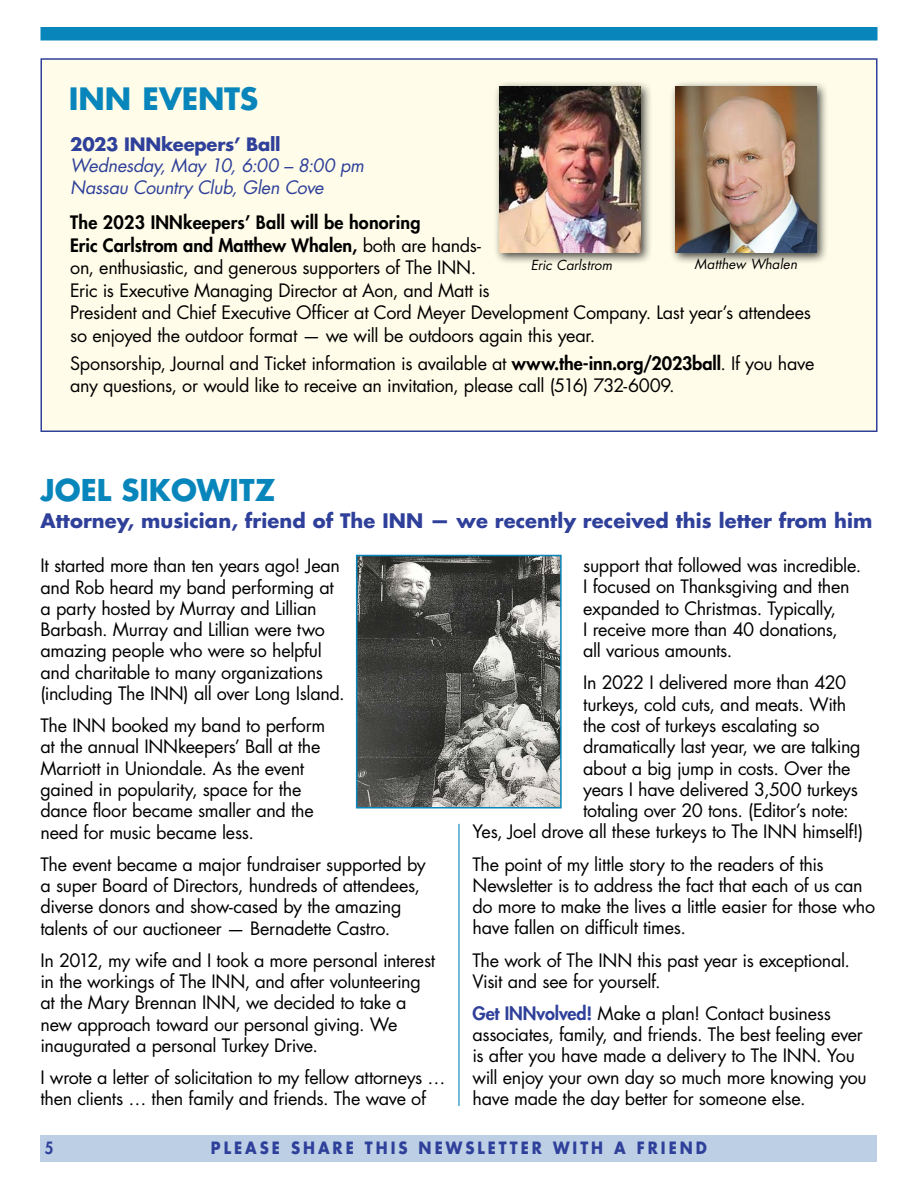
<style>
.page{position:relative;width:918px;height:1188px;background:#fff}
.page>*{position:absolute;margin:0;border:0;box-sizing:border-box;transform-origin:0 0}
.t1{font:700 30px "Futura Std";letter-spacing:-.005em;color:#0886bb}
.t2{font:700 29.25px "Futura Std";color:#0886bb}
.t3{font:700 19.5px "Futura Std";letter-spacing:.005em;color:#2f409a}
.t4{font:18px/21.3px "Futura Std";letter-spacing:-.015em;color:#000}
.t5{font:italic 18px/21.6px "Futura Std";letter-spacing:-.015em;color:#2f409a}
.t6{font:700 18px "Futura Std";letter-spacing:-.01em;color:#2f409a}
.t7{font:700 16.5px "Futura Std";letter-spacing:.2em;color:#2f409a;scale:.9 1}
.t8{font:800 16.5px "Futura Std";color:#2f409a;scale:.9 1}
.t9{font:italic 13.5px "Futura Std";letter-spacing:.005em;color:#000}
.s1{font-weight:800}
.s2{font-weight:800;color:#2f409a}
</style>
<div class="page">
<div style="left:40px;top:1135px;width:838px;height:27px;background:#bccfe5"></div>
<div style="left:40px;top:27px;width:838px;height:13px;background:#0886bb"></div>
<div style="left:40px;top:58px;width:838px;height:374px;background:#fffde9;border:2px solid #2f409a"></div>
<div style="left:493px;top:80px;width:160px;height:185px;background:#000;opacity:.75"></div>
<img style="left:500px;top:86px;width:141px;height:167px">
<div style="left:669px;top:80px;width:160px;height:185px;background:#000;opacity:.75"></div>
<img style="left:675px;top:86px;width:142px;height:167px">
<img style="left:359px;top:558px;width:200px;height:247px">
<div style="left:356px;top:555px;width:206px;height:253px;border:2px solid #0886bb"></div>
<hr style="left:458px;top:824px;width:2px;height:282px;background:#0886bb">
<h1 class="t1" style="left:69px;top:79px;width:191px">INN EVENTS</h1>
<p class="t6" style="left:70px;top:132px;width:212px">2023 INNkeepers’ Ball</p>
<p class="t5" style="left:70px;top:155px;width:295px">Wednesday, May 10, 6:00 – 8:00 pm<br>Nassau Country Club, Glen Cove</p>
<p class="t4" style="left:70px;top:212px;width:742px;line-height:22.5px"><span class="s1">The 2023 INNkeepers’ Ball will be honoring<br>Eric Carlstrom and Matthew Whalen,</span> both are hands-<br>on, enthusiastic, and generous supporters of The INN.<br>Eric is Executive Managing Director at Aon, and Matt is<br>President and Chief Executive Officer at Cord Meyer Development Company. Last year’s attendees so enjoyed the outdoor format — we will be outdoors again this year.</p>
<p class="t4" style="left:70px;top:352px;width:746px;line-height:22.5px">Sponsorship, Journal and Ticket information is available at <span class="s1">www.the-inn.org/2023ball</span>. If you have any questions, or would like to receive an invitation, please call (516) 732-6009.</p>
<p class="t9" style="left:531px;top:256px;width:83px">Eric Carlstrom</p>
<p class="t9" style="left:694px;top:256px;width:104px">Matthew Whalen</p>
<h2 class="t2" style="left:40px;top:471px;width:236px">JOEL SIKOWITZ</h2>
<p class="t3" style="left:40px;top:508px;width:833px">Attorney, musician, friend of The INN — we recently received this letter from him</p>
<p class="t4" style="left:40px;top:555px;width:306px">It started more than ten years ago! Jean and Rob heard my band performing at a party hosted by Murray and Lillian Barbash. Murray and Lillian were two amazing people who were so helpful and charitable to many organizations (including The INN) all over Long Island.</p>
<p class="t4" style="left:40px;top:715px;width:286px">The INN booked my band to perform at the annual INNkeepers’ Ball at the Marriott in Uniondale. As the event gained in popularity, space for the dance floor became smaller and the need for music became less.</p>
<p class="t4" style="left:40px;top:854px;width:387px">The event became a major fundraiser supported by a super Board of Directors, hundreds of attendees, diverse donors and show-cased by the amazing talents of our auctioneer — Bernadette Castro.</p>
<p class="t4" style="left:40px;top:950px;width:396px">In 2012, my wife and I took a more personal interest in the workings of The INN, and after volunteering at the Mary Brennan INN, we decided to take a new approach toward our personal giving. We inaugurated a personal Turkey Drive.</p>
<p class="t4" style="left:40px;top:1067px;width:406px">I wrote a letter of solicitation to my fellow attorneys … then clients … then family and friends. The wave of</p>
<p class="t4" style="left:583px;top:555px;width:280px">support that followed was incredible.<br>I focused on Thanksgiving and then expanded to Christmas. Typically,<br>I receive more than 40 donations,<br>all various amounts.</p>
<p class="t4" style="left:583px;top:672px;width:264px">In 2022 I delivered more than 420</p>
<p class="t4" style="left:583px;top:694px;width:264px">turkeys, cold cuts, and meats. With</p>
<p class="t4" style="left:583px;top:715px;width:238px">the cost of turkeys escalating so</p>
<p class="t4" style="left:583px;top:736px;width:279px">dramatically last year, we are talking</p>
<p class="t4" style="left:583px;top:757px;width:269px">about a big jump in costs. Over the</p>
<p class="t4" style="left:583px;top:779px;width:276px">years I have delivered 3,500 turkeys</p>
<p class="t4" style="left:583px;top:800px;width:267px">totaling over 20 tons. (Editor’s note:</p>
<p class="t4" style="left:472px;top:821px;width:392px">Yes, Joel drove all these turkeys to The INN himself!)</p>
<p class="t4" style="left:472px;top:853px;width:404px">The point of my little story to the readers of this Newsletter is to address the fact that each of us can do more to make the lives a little easier for those who have fallen on difficult times.</p>
<p class="t4" style="left:472px;top:949px;width:379px">The work of The INN this past year is exceptional.<br>Visit and see for yourself.</p>
<p class="t4" style="left:472px;top:1003px;width:396px"><span class="s2">Get INNvolved!</span> Make a plan! Contact business associates, family, and friends. The best feeling ever is after you have made a delivery to The INN. You will enjoy your own day so much more knowing you have made the day better for someone else.</p>
<p class="t8" style="left:45px;top:1137px;width:11px">5</p>
<p class="t7" style="left:211px;top:1137px;width:553px">PLEASE SHARE THIS NEWSLETTER WITH A FRIEND</p>
</div>
